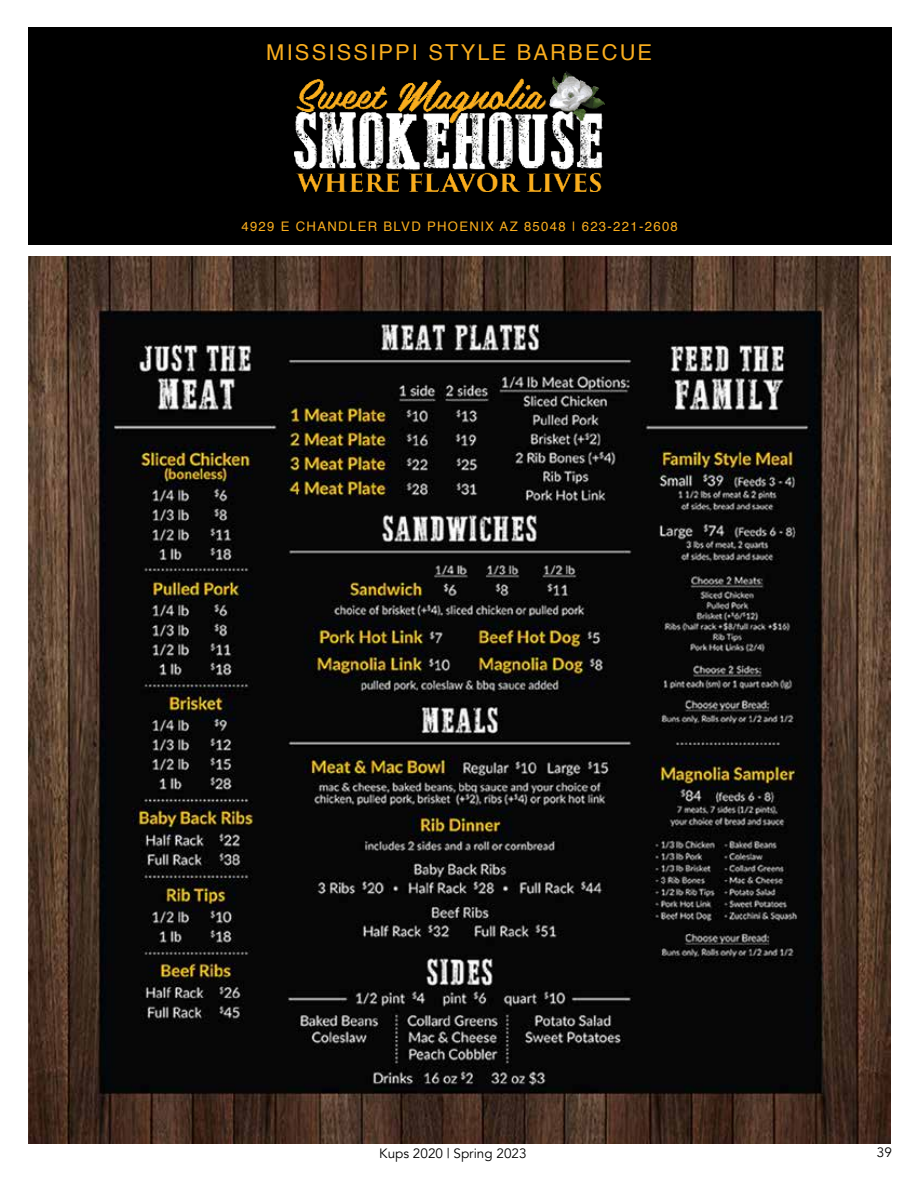
<style>
.page{position:relative;width:918px;height:1188px;background:#fff}
.page>*{position:absolute;margin:0;border:0;box-sizing:border-box;transform-origin:0 0}
.t1{font:21.9px "Helvetica";letter-spacing:.1em;color:#faae1e}
.t2{font:13.5px "Avenir";color:#000}
.t3{font:13.2px "Helvetica";letter-spacing:.1em;color:#faae1e}
</style>
<div class="page">
<div style="left:29px;top:27px;width:863px;height:218px;background:#000"></div>
<img style="left:295px;top:71px;width:309px;height:121px">
<img style="left:29px;top:256px;width:862px;height:888px">
<h1 class="t1" style="left:266px;top:35px;width:387px">MISSISSIPPI STYLE BARBECUE</h1>
<p class="t3" style="left:241px;top:217px;width:438px">4929 E CHANDLER BLVD PHOENIX AZ 85048 | 623-221-2608</p>
<p class="t2" style="left:379px;top:1145px;width:149px">Kups 2020 | Spring 2023</p>
<p class="t2" style="left:877px;top:1145px;width:17px">39</p>
</div>
